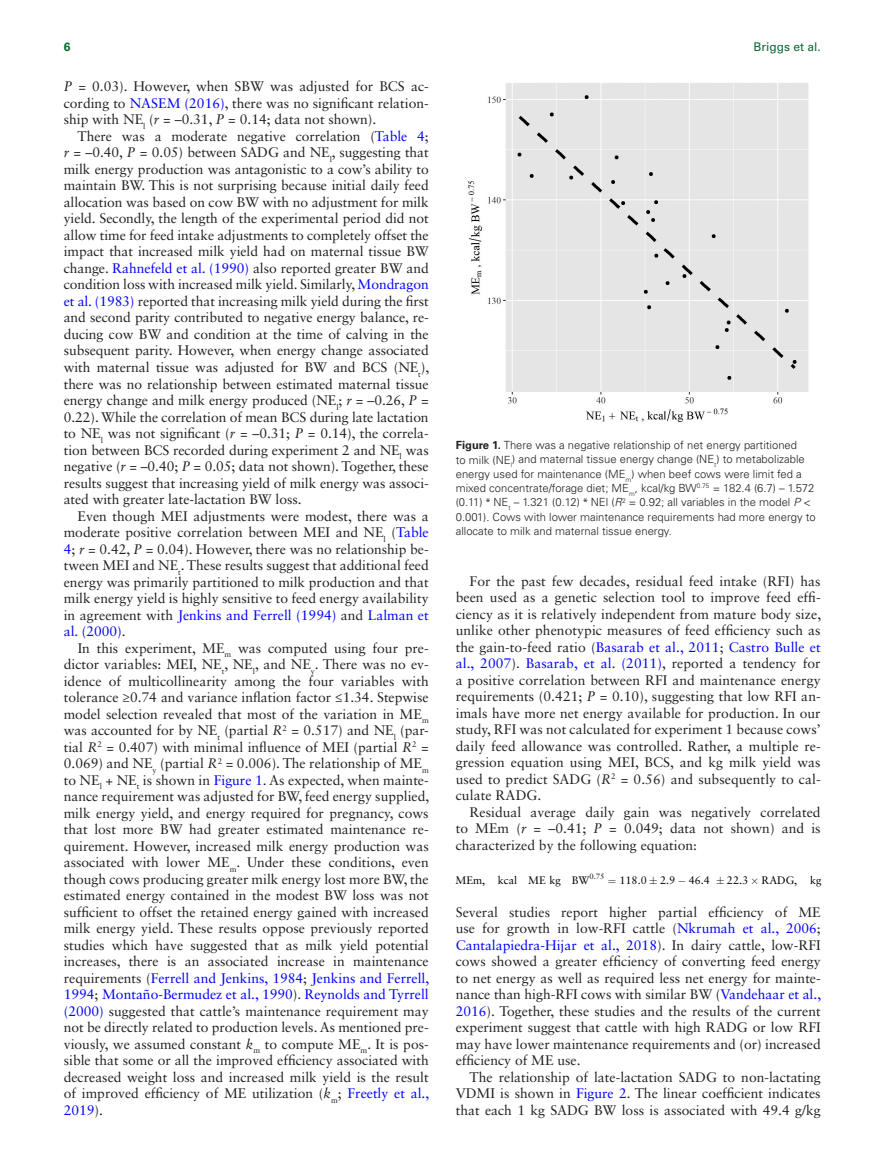
<style>
.page{position:relative;width:893px;height:1174px;background:#fff}
.page>*{position:absolute;margin:0;border:0;box-sizing:border-box;transform-origin:0 0}
.TextInd{font:13.8px/16.5px "Sabon LT Std";color:#231f20;text-align:justify}
.Text{font:13.8px/16.5px "Sabon LT Std";color:#231f20;text-align:justify}
.t1{font:12px "Univers LT Std";color:#0b6936}
.t2{font:700 12px "Univers LT Std";color:#0b6936}
.FigCapt{font:300 11.25px/14.2px "Univers LT Std";color:#231f20}
.graphic{font:10.95px "Sabon LT Std 6";color:#000}
.s1{font-family:"Sabon LT Std Italic 5"}
.s2{color:#00f}
.s3{font-weight:700}
.s4{font-family:"Myriad Pro";font-weight:400}
.s5{font-style:italic}
.s6{font-family:"CMR106"}
.s7{font-family:"CMSY105"}
</style>
<div class="page">
<img style="left:468px;top:83px;width:341px;height:339px">
<p class="t2" style="left:64px;top:40px;width:8px">6</p>
<p class="t1" style="left:753px;top:40px;width:69px">Briggs et al.</p>
<p class="TextInd" style="left:64px;top:78px;width:366px"><span class="s1">P</span> = 0.03). However, when SBW was adjusted for BCS ac&shy;cording to <span class="s2">NASEM (2016)</span>, there was no significant relation&shy;ship with NE<sub>l</sub> (<span class="s1">r</span> = –0.31, <span class="s1">P</span> = 0.14; data not shown).</p>
<p class="TextInd" style="left:64px;top:128px;width:367px;text-indent:14px">There was a moderate negative correlation (<span class="s2">Table 4</span>; <span class="s1">r</span> = –0.40, <span class="s1">P</span> = 0.05) between SADG and NE<sub>l</sub>, suggesting that milk energy production was antagonistic to a cow’s ability to maintain BW. This is not surprising because initial daily feed allocation was based on cow BW with no adjustment for milk yield. Secondly, the length of the experimental period did not allow time for feed intake adjustments to completely offset the impact that increased milk yield had on maternal tissue BW change. <span class="s2">Rahnefeld et al. (1990)</span> also reported greater BW and condition loss with increased milk yield. Similarly, <span class="s2">Mondragon et al. (1983)</span> reported that increasing milk yield during the first and second parity contributed to negative energy balance, re&shy;ducing cow BW and condition at the time of calving in the subsequent parity. However, when energy change associated with maternal tissue was adjusted for BW and BCS (NE<sub>t</sub>), there was no relationship between estimated maternal tissue energy change and milk energy produced (NE<sub>l</sub>; <span class="s1">r</span> = –0.26, <span class="s1">P</span> = 0.22). While the correlation of mean BCS during late lactation to NE<sub>l</sub> was not significant (<span class="s1">r</span> = –0.31; <span class="s1">P</span> = 0.14), the correla&shy;tion between BCS recorded during experiment 2 and NE<sub>l</sub> was negative (<span class="s1">r</span> = –0.40; <span class="s1">P</span> = 0.05; data not shown). Together, these results suggest that increasing yield of milk energy was associ&shy;ated with greater late-lactation BW loss.</p>
<p class="TextInd" style="left:64px;top:507px;width:366px;text-indent:14px">Even though MEI adjustments were modest, there was a moderate positive correlation between MEI and NE<sub>l</sub> (<span class="s2">Table 4</span>; <span class="s1">r</span> = 0.42, <span class="s1">P</span> = 0.04). However, there was no relationship be&shy;tween MEI and NE<sub>t</sub>. These results suggest that additional feed energy was primarily partitioned to milk production and that milk energy yield is highly sensitive to feed energy availability in agreement with <span class="s2">Jenkins and Ferrell (1994)</span> and <span class="s2">Lalman et al. (2000)</span>.</p>
<p class="TextInd" style="left:64px;top:639px;width:367px;text-indent:14px">In this experiment, ME<sub>m</sub> was computed using four pre&shy;dictor variables: MEI, NE<sub>t</sub>, NE<sub>l</sub>, and NE<sub>y</sub>. There was no ev&shy;idence of multicollinearity among the four variables with tolerance ≥0.74 and variance inflation factor ≤1.34. Stepwise model selection revealed that most of the variation in ME<sub>m </sub>was accounted for by NE<sub>t</sub> (partial <span class="s1">R</span><sup>2</sup> = 0.517) and NE<sub>l</sub> (par&shy;tial <span class="s1">R</span><sup>2</sup> = 0.407) with minimal influence of MEI (partial <span class="s1">R</span><sup>2</sup> = 0.069) and NE<sub>y</sub> (partial <span class="s1">R</span><sup>2</sup> = 0.006). The relationship of ME<sub>m </sub>to NE<sub>l</sub> + NE<sub>t</sub> is shown in <span class="s2">Figure 1</span>. As expected, when mainte&shy;nance requirement was adjusted for BW, feed energy supplied, milk energy yield, and energy required for pregnancy, cows that lost more BW had greater estimated maintenance re&shy;quirement. However, increased milk energy production was associated with lower ME<sub>m</sub>. Under these conditions, even though cows producing greater milk energy lost more BW, the estimated energy contained in the modest BW loss was not sufficient to offset the retained energy gained with increased milk energy yield. These results oppose previously reported studies which have suggested that as milk yield potential increases, there is an associated increase in maintenance requirements (<span class="s2">Ferrell and Jenkins, 1984</span>; <span class="s2">Jenkins and Ferrell, 1994</span>; <span class="s2">Montaño-Bermudez et al., 1990</span>). <span class="s2">Reynolds and Tyrrell (2000)</span> suggested that cattle’s maintenance requirement may not be directly related to production levels. As mentioned pre&shy;viously, we assumed constant <span class="s1">k</span><sub>m</sub> to compute ME<sub>m</sub>. It is pos&shy;sible that some or all the improved efficiency associated with decreased weight loss and increased milk yield is the result of improved efficiency of ME utilization (<span class="s1">k</span><sub>m</sub>; <span class="s2">Freetly et al., 2019</span>).</p>
<p class="FigCapt" style="left:456px;top:438px;width:362px"><span class="s3">Figure 1.</span> There was a negative relationship of net energy partitioned<br>to milk (NE<sub>l</sub>) and maternal tissue energy change (NE<sub>t</sub>) to metabolizable energy used for maintenance (ME<sub>m</sub>) when beef cows were limit fed a mixed concentrate/forage diet; ME<sub>m</sub>, kcal/kg BW<sup>0.75</sup> = 182.4 (6.7) – 1.572 (0.11) <span class="s4">*</span> NE<sub>t</sub> – 1.321 (0.12) <span class="s4">*</span> NEl (<span class="s5">R</span><sup>2</sup> = 0.92; all variables in the model <span class="s5">P</span> &lt; 0.001). Cows with lower maintenance requirements had more energy to allocate to milk and maternal tissue energy.</p>
<p class="TextInd" style="left:456px;top:572px;width:367px;text-indent:14px">For the past few decades, residual feed intake (RFI) has been used as a genetic selection tool to improve feed effi&shy;ciency as it is relatively independent from mature body size, unlike other phenotypic measures of feed efficiency such as the gain-to-feed ratio (<span class="s2">Basarab et al., 2011</span>; <span class="s2">Castro Bulle et al., 2007</span>). <span class="s2">Basarab, et al. (2011)</span>, reported a tendency for a positive correlation between RFI and maintenance energy requirements (0.421; <span class="s1">P</span> = 0.10), suggesting that low RFI an&shy;imals have more net energy available for production. In our study, RFI was not calculated for experiment 1 because cows’ daily feed allowance was controlled. Rather, a multiple re&shy;gression equation using MEI, BCS, and kg milk yield was used to predict SADG (<span class="s1">R</span><sup>2</sup> = 0.56) and subsequently to cal&shy;culate RADG.</p>
<p class="TextInd" style="left:456px;top:803px;width:366px;text-indent:14px">Residual average daily gain was negatively correlated to MEm (<span class="s1">r</span> = –0.41; <span class="s1">P</span> = 0.049; data not shown) and is characterized by the following equation:</p>
<p class="graphic" style="left:455px;top:873px;width:368px">MEm, kcal ME kg BW<sup>0.75</sup> <span class="s6">=</span> 118.0 <span class="s7">±</span> 2.9 <span class="s7">−</span> 46.4 <span class="s7">±</span> 22.3 <span class="s7">×</span> RADG, kg</p>
<p class="Text" style="left:456px;top:903px;width:367px">Several studies report higher partial efficiency of ME use for growth in low-RFI cattle (<span class="s2">Nkrumah et al., 2006</span>; <span class="s2">Cantalapiedra-Hijar et al., 2018</span>). In dairy cattle, low-RFI cows showed a greater efficiency of converting feed energy to net energy as well as required less net energy for mainte&shy;nance than high-RFI cows with similar BW (<span class="s2">Vandehaar et al., 2016</span>). Together, these studies and the results of the current experiment suggest that cattle with high RADG or low RFI may have lower maintenance requirements and (or) increased efficiency of ME use.</p>
<p class="TextInd" style="left:456px;top:1068px;width:366px;text-indent:14px">The relationship of late-lactation SADG to non-lactating VDMI is shown in <span class="s2">Figure 2</span>. The linear coefficient indicates that each 1 kg SADG BW loss is associated with 49.4 g/kg</p>
</div>
